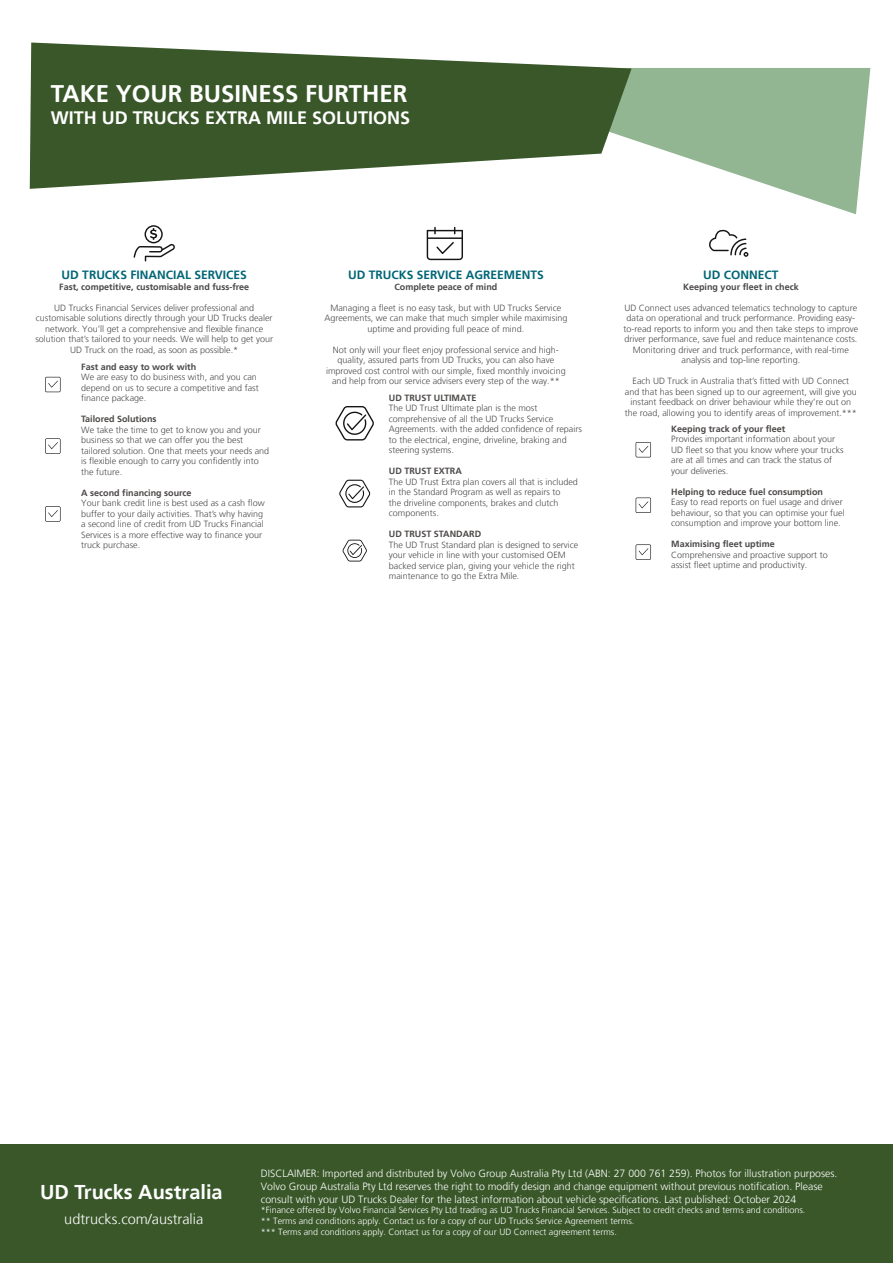
<style>
.page{position:relative;width:893px;height:1263px;background:#fff}
.page>*{position:absolute;margin:0;border:0;box-sizing:border-box;transform-origin:0 0}
.t1{font:700 24px "Frutiger LT";color:#fff}
.t2{font:700 19.95px "Frutiger LT";color:#fff}
.t3{font:700 18px "Frutiger LT";color:#fff}
.t4{font:300 14.4px "Frutiger LT";color:#fff}
.t5{font:700 12px "Frutiger LT";color:#016676}
.t6{font:300 10.5px/12.6px "Frutiger LT";color:#fff}
.t7{font:300 9px/10.5px "Frutiger LT";color:#4c4948}
.t8{font:300 9px/10.8px "Frutiger LT";color:#fff}
.t9{font:700 9px "Frutiger LT";color:#4c4948}
</style>
<div class="page">
<div style="left:0;top:1144px;width:893px;height:119px;background:#395729"></div>
<svg style="left:632px;top:68px;width:238px;height:146px"></svg>
<svg style="left:30px;top:43px;width:602px;height:146px;fill:#395729"></svg>
<svg style="left:134px;top:225px;width:41px;height:36px"></svg>
<svg style="left:709px;top:230px;width:39px;height:27px"></svg>
<svg style="left:427px;top:227px;width:36px;height:33px"></svg>
<svg style="left:45px;top:377px;width:16px;height:15px"></svg>
<svg style="left:45px;top:438px;width:16px;height:16px"></svg>
<svg style="left:45px;top:506px;width:16px;height:16px"></svg>
<svg style="left:636px;top:442px;width:15px;height:15px"></svg>
<svg style="left:636px;top:497px;width:15px;height:16px"></svg>
<svg style="left:636px;top:544px;width:15px;height:16px"></svg>
<svg style="left:335px;top:406px;width:39px;height:34px"></svg>
<svg style="left:339px;top:480px;width:31px;height:27px"></svg>
<svg style="left:342px;top:540px;width:25px;height:21px"></svg>
<p class="t1" style="left:51px;top:80px;width:358px">TAKE YOUR BUSINESS FURTHER</p>
<p class="t3" style="left:51px;top:107px;width:361px">WITH UD TRUCKS EXTRA MILE SOLUTIONS</p>
<p class="t5" style="left:62px;top:268px;width:187px">UD TRUCKS FINANCIAL SERVICES</p>
<p class="t9" style="left:59px;top:281px;width:191px">Fast, competitive, customisable and fuss-free</p>
<p class="t7" style="left:35px;top:303px;width:239px;text-align:center">UD Trucks Financial Services deliver professional and customisable solutions directly through your UD Trucks dealer network. You’ll get a comprehensive and flexible finance solution that’s tailored to your needs. We will help to get your UD Truck on the road, as soon as possible.*</p>
<p class="t9" style="left:81px;top:361px;width:117px">Fast and easy to work with</p>
<p class="t7" style="left:81px;top:372px;width:179px">We are easy to do business with, and you can depend on us to secure a competitive and fast finance package.</p>
<p class="t9" style="left:81px;top:414px;width:77px">Tailored Solutions</p>
<p class="t7" style="left:81px;top:425px;width:190px">We take the time to get to know you and your business so that we can offer you the best tailored solution. One that meets your needs and is flexible enough to carry you confidently into the future.</p>
<p class="t9" style="left:81px;top:487px;width:112px">A second financing source</p>
<p class="t7" style="left:81px;top:498px;width:185px">Your bank credit line is best used as a cash flow buffer to your daily activities. That’s why having a second line of credit from UD Trucks Financial Services is a more effective way to finance your truck purchase.</p>
<p class="t5" style="left:348px;top:268px;width:197px">UD TRUCKS SERVICE AGREEMENTS</p>
<p class="t9" style="left:394px;top:281px;width:105px">Complete peace of mind</p>
<p class="t7" style="left:324px;top:303px;width:245px;text-align:center">Managing a fleet is no easy task, but with UD Trucks Service<br>Agreements, we can make that much simpler while maximising uptime and providing full peace of mind.</p>
<p class="t7" style="left:326px;top:345px;width:241px;text-align:center">Not only will your fleet enjoy professional service and high&shy;quality, assured parts from UD Trucks, you can also have improved cost control with our simple, fixed monthly invoicing and help from our service advisers every step of the way.**</p>
<p class="t9" style="left:389px;top:392px;width:89px">UD TRUST ULTIMATE</p>
<p class="t7" style="left:389px;top:403px;width:195px">The UD Trust Ultimate plan is the most comprehensive of all the UD Trucks Service Agreements. with the added confidence of repairs to the electrical, engine, driveline, braking and steering systems.</p>
<p class="t9" style="left:389px;top:466px;width:75px">UD TRUST EXTRA</p>
<p class="t7" style="left:389px;top:476px;width:191px">The UD Trust Extra plan covers all that is included in the Standard Program as well as repairs to<br>the driveline components, brakes and clutch components.</p>
<p class="t9" style="left:389px;top:529px;width:94px">UD TRUST STANDARD</p>
<p class="t7" style="left:389px;top:539px;width:191px">The UD Trust Standard plan is designed to service your vehicle in line with your customised OEM backed service plan, giving your vehicle the right maintenance to go the Extra Mile.</p>
<p class="t5" style="left:703px;top:268px;width:77px">UD CONNECT</p>
<p class="t9" style="left:683px;top:281px;width:117px">Keeping your fleet in check</p>
<p class="t7" style="left:624px;top:303px;width:236px;text-align:center">UD Connect uses advanced telematics technology to capture data on operational and truck performance. Providing easy&shy;to-read reports to inform you and then take steps to improve driver performance, save fuel and reduce maintenance costs.<br>Monitoring driver and truck performance, with real-time analysis and top-line reporting.</p>
<p class="t7" style="left:625px;top:376px;width:234px;text-align:center">Each UD Truck in Australia that’s fitted with UD Connect and that has been signed up to our agreement, will give you instant feedback on driver behaviour while they’re out on the road, allowing you to identify areas of improvement.***</p>
<p class="t9" style="left:671px;top:423px;width:116px">Keeping track of your fleet</p>
<p class="t7" style="left:671px;top:434px;width:174px">Provides important information about your UD fleet so that you know where your trucks are at all times and can track the status of your deliveries.</p>
<p class="t9" style="left:671px;top:486px;width:153px">Helping to reduce fuel consumption</p>
<p class="t7" style="left:671px;top:497px;width:175px">Easy to read reports on fuel usage and driver behaviour, so that you can optimise your fuel consumption and improve your bottom line.</p>
<p class="t9" style="left:671px;top:539px;width:105px">Maximising fleet uptime</p>
<p class="t7" style="left:671px;top:549px;width:158px">Comprehensive and proactive support to assist fleet uptime and productivity.</p>
<p class="t2" style="left:40px;top:1180px;width:184px">UD Trucks Australia</p>
<p class="t4" style="left:64px;top:1210px;width:141px">udtrucks.com/australia</p>
<p class="t6" style="left:261px;top:1167px;width:578px">DISCLAIMER: Imported and distributed by Volvo Group Australia Pty Ltd (ABN: 27 000 761 259). Photos for illustration purposes.<br>Volvo Group Australia Pty Ltd reserves the right to modify design and change equipment without previous notification. Please consult with your UD Trucks Dealer for the latest information about vehicle specifications. Last published: October 2024</p>
<p class="t8" style="left:261px;top:1205px;width:546px">*Finance offered by Volvo Financial Services Pty Ltd trading as UD Trucks Financial Services. Subject to credit checks and terms and conditions. ** Terms and conditions apply. Contact us for a copy of our UD Trucks Service Agreement terms.<br>*** Terms and conditions apply. Contact us for a copy of our UD Connect agreement terms.</p>
</div>
